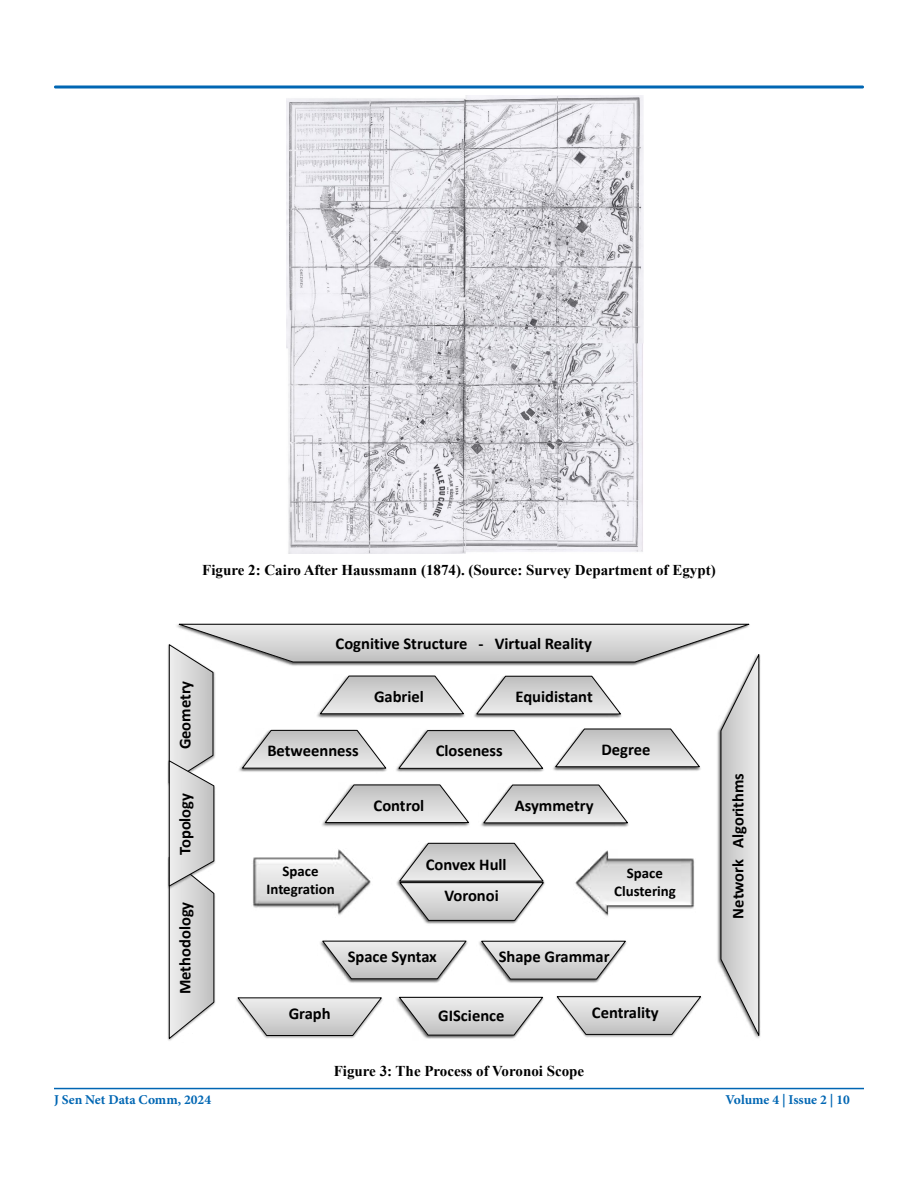
<style>
.page{position:relative;width:918px;height:1188px;background:#fff}
.page>*{position:absolute;margin:0;border:0;box-sizing:border-box;transform-origin:0 0}
.t1{font:700 16.5px/31px "Calibri";color:#000}
.t2{font:700 15px "Times New Roman";color:#000}
.t3{font:700 14.85px/17.9px "Calibri";color:#000;text-align:center}
.t4{font:700 13.5px "Minion Pro";color:#0066b3}
</style>
<div class="page">
<hr style="left:54px;top:1088px;width:810px;height:1px;background:#0066b3">
<div style="left:54px;top:86px;width:810px;height:2px;border:2px solid #0066b3"></div>
<img style="left:286px;top:95px;width:358px;height:459px">
<img style="left:167px;top:890px;width:5px;height:151px">
<img style="left:167px;top:652px;width:1px;height:107px">
<img style="left:167px;top:759px;width:1px;height:131px">
<svg style="left:168px;top:624px;width:592px;height:415px"></svg>
<img style="left:251px;top:849px;width:122px;height:68px">
<img style="left:254px;top:859px;width:93px;height:46px">
<img style="left:574px;top:850px;width:121px;height:68px">
<p class="t2" style="left:202px;top:560px;width:515px">Figure 2: Cairo After Haussmann (1874). (Source: Survey Department of Egypt)</p>
<p class="t1" style="left:169px;top:749px;width:70px;rotate:-90deg">Geometry</p>
<p class="t1" style="left:169px;top:855px;width:64px;rotate:-90deg">Topology</p>
<p class="t1" style="left:169px;top:994px;width:94px;rotate:-90deg">Methodology</p>
<p class="t1" style="left:336px;top:628px;width:258px">Cognitive Structure - Virtual Reality</p>
<p class="t1" style="left:374px;top:680px;width:51px">Gabriel</p>
<p class="t1" style="left:516px;top:681px;width:79px">Equidistant</p>
<p class="t1" style="left:267px;top:735px;width:93px">Betweenness</p>
<p class="t1" style="left:436px;top:735px;width:69px">Closeness</p>
<p class="t1" style="left:602px;top:733px;width:50px">Degree</p>
<p class="t1" style="left:374px;top:789px;width:52px">Control</p>
<p class="t1" style="left:515px;top:789px;width:80px">Asymmetry</p>
<p class="t1" style="left:444px;top:849px;width:64px;text-indent:-19px">Convex Hull<br>Voronoi</p>
<p class="t3" style="left:266px;top:861px;width:70px">Space<br>Integration</p>
<p class="t3" style="left:614px;top:864px;width:63px">Space<br>Clustering</p>
<p class="t1" style="left:348px;top:941px;width:91px">Space Syntax</p>
<p class="t1" style="left:499px;top:941px;width:112px">Shape Grammar</p>
<p class="t1" style="left:289px;top:998px;width:43px">Graph</p>
<p class="t1" style="left:592px;top:997px;width:68px">Centrality</p>
<p class="t1" style="left:438px;top:1000px;width:68px">GIScience</p>
<p class="t2" style="left:334px;top:1060px;width:252px">Figure 3: The Process of Voronoi Scope</p>
<p class="t1" style="left:722px;top:919px;width:147px;rotate:-90deg">Network Algorithms</p>
<p class="t4" style="left:54px;top:1090px;width:159px">J Sen Net Data Comm, 2024</p>
<p class="t4" style="left:726px;top:1090px;width:126px">Volume 4 | Issue 2 | 10</p>
</div>
